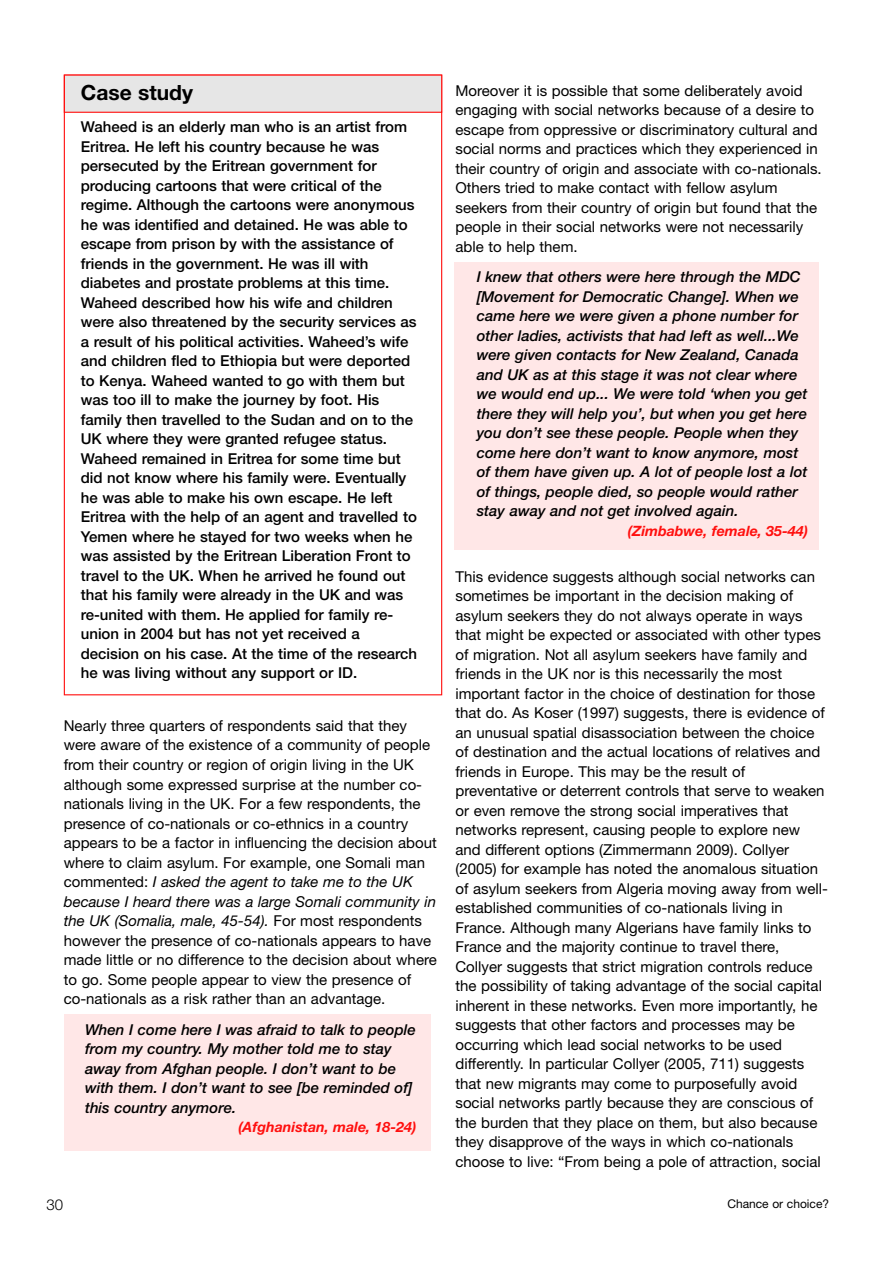
<style>
.page{position:relative;width:893px;height:1263px;background:#fff}
.page>*{position:absolute;margin:0;border:0;box-sizing:border-box;transform-origin:0 0}
.t1{font:700 21px "Helvetica Neue LT";color:#000}
.t2{font:15px/19.5px "Helvetica Neue LT";color:#000}
.t3{font:500 15px/19.5px "Helvetica Neue LT";color:#000}
.t4{font:italic 500 15px/19.5px "Helvetica Neue LT";color:#000}
.t5{font:300 15px "Helvetica Neue LT";color:#000}
.t6{font:italic 700 14.25px "Helvetica Neue LT";color:#ff0f0e}
.t7{font:12px "Helvetica Neue LT";color:#000}
.s1{font-style:italic}
</style>
<div class="page">
<div style="left:454px;top:262px;width:365px;height:288px;background:#ffe7e7"></div>
<div style="left:64px;top:1014px;width:366px;height:137px;background:#ffe7e7"></div>
<div style="left:65px;top:76px;width:376px;height:36px;background:#e6e6e6"></div>
<div style="left:64px;top:75px;width:378px;height:38px;border:1px solid #ff0f0e"></div>
<h1 class="t1" style="left:81px;top:85px;width:114px">Case study</h1>
<p class="t3" style="left:81px;top:119px;width:338px">Waheed is an elderly man who is an artist from Eritrea. He left his country because he was persecuted by the Eritrean government for producing cartoons that were critical of the regime. Although the cartoons were anonymous he was identified and detained. He was able to escape from prison by with the assistance of friends in the government. He was ill with diabetes and prostate problems at this time.<br>Waheed described how his wife and children were also threatened by the security services as a result of his political activities. Waheed’s wife and children fled to Ethiopia but were deported to Kenya. Waheed wanted to go with them but was too ill to make the journey by foot. His family then travelled to the Sudan and on to the UK where they were granted refugee status.<br>Waheed remained in Eritrea for some time but did not know where his family were. Eventually he was able to make his own escape. He left Eritrea with the help of an agent and travelled to Yemen where he stayed for two weeks when he was assisted by the Eritrean Liberation Front to travel to the UK. When he arrived he found out that his family were already in the UK and was re-united with them. He applied for family re&shy;union in 2004 but has not yet received a decision on his case. At the time of the research he was living without any support or ID.</p>
<p class="t2" style="left:64px;top:717px;width:375px">Nearly three quarters of respondents said that they were aware of the existence of a community of people from their country or region of origin living in the UK although some expressed surprise at the number co&shy;nationals living in the UK. For a few respondents, the presence of co-nationals or co-ethnics in a country appears to be a factor in influencing the decision about where to claim asylum. For example, one Somali man commented: <span class="s1">I asked the agent to take me to the UK because I heard there was a large Somali community in the UK (Somalia, male, 45-54).</span> For most respondents however the presence of co-nationals appears to have made little or no difference to the decision about where to go. Some people appear to view the presence of co-nationals as a risk rather than an advantage.</p>
<p class="t4" style="left:85px;top:1021px;width:332px">When I come here I was afraid to talk to people from my country. My mother told me to stay away from Afghan people. I don’t want to be with them. I don’t want to see [be reminded of] this country anymore.</p>
<p class="t6" style="left:238px;top:1122px;width:179px">(Afghanistan, male, 18-24)</p>
<p class="t2" style="left:455px;top:82px;width:368px">Moreover it is possible that some deliberately avoid engaging with social networks because of a desire to escape from oppressive or discriminatory cultural and social norms and practices which they experienced in their country of origin and associate with co-nationals.<br>Others tried to make contact with fellow asylum seekers from their country of origin but found that the people in their social networks were not necessarily able to help them.</p>
<p class="t4" style="left:477px;top:269px;width:332px">I knew that others were here through the MDC [Movement for Democratic Change]. When we came here we were given a phone number for other ladies, activists that had left as well...We were given contacts for New Zealand, Canada and UK as at this stage it was not clear where we would end up... We were told ‘when you get there they will help you’, but when you get here you don’t see these people. People when they come here don’t want to know anymore, most of them have given up. A lot of people lost a lot of things, people died, so people would rather stay away and not get involved again.</p>
<p class="t6" style="left:628px;top:526px;width:181px">(Zimbabwe, female, 35-44)</p>
<p class="t2" style="left:455px;top:568px;width:374px">This evidence suggests although social networks can sometimes be important in the decision making of asylum seekers they do not always operate in ways that might be expected or associated with other types of migration. Not all asylum seekers have family and friends in the UK nor is this necessarily the most important factor in the choice of destination for those that do. As Koser (1997) suggests, there is evidence of an unusual spatial disassociation between the choice of destination and the actual locations of relatives and friends in Europe. This may be the result of preventative or deterrent controls that serve to weaken or even remove the strong social imperatives that networks represent, causing people to explore new and different options (Zimmermann 2009). Collyer (2005) for example has noted the anomalous situation of asylum seekers from Algeria moving away from well&shy;established communities of co-nationals living in France. Although many Algerians have family links to France and the majority continue to travel there, Collyer suggests that strict migration controls reduce the possibility of taking advantage of the social capital inherent in these networks. Even more importantly, he suggests that other factors and processes may be occurring which lead social networks to be used differently. In particular Collyer (2005, 711) suggests that new migrants may come to purposefully avoid social networks partly because they are conscious of the burden that they place on them, but also because they disapprove of the ways in which co-nationals choose to live: “From being a pole of attraction, social</p>
<p class="t5" style="left:47px;top:1199px;width:18px">30</p>
<p class="t7" style="left:727px;top:1199px;width:103px">Chance or choice?</p>
</div>
